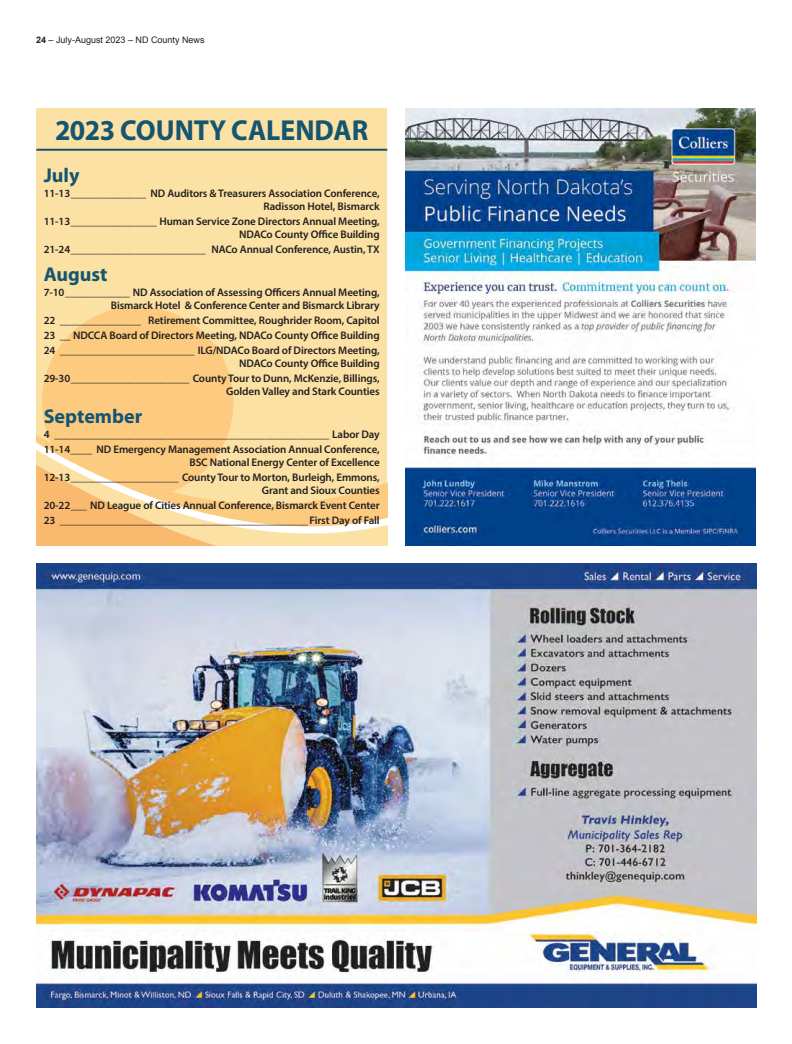
<style>
.page{position:relative;width:792px;height:1044px;background:#fff}
.page>*{position:absolute;margin:0;border:0;box-sizing:border-box;transform-origin:0 0}
.t1{font:700 29px "Myriad Pro";color:#145571;scale:.96 1}
.t2{font:700 20px "Myriad Pro";color:#145571}
.t3{font:600 11px/15px "Myriad Pro";letter-spacing:-.01em;color:#231f20;text-align:right}
.t4{font:9px "Arial";color:#231f20}
.s1{font-weight:700}
</style>
<div class="page">
<div style="left:36px;top:108px;width:351px;height:437px;background:#fbe1a4"></div>
<svg style="left:44px;top:314px;width:187px;height:66px;fill:#fccb7f"></svg>
<svg style="left:43px;top:380px;width:189px;height:7px"></svg>
<div style="left:42px;top:387px;width:192px;height:19px;background:#fccb7f"></div>
<svg style="left:36px;top:406px;width:351px;height:139px"></svg>
<hr style="left:36px;top:149px;width:351px;height:2px;background:#145571">
<img style="left:36px;top:564px;width:720px;height:444px">
<img style="left:405px;top:108px;width:351px;height:437px">
<p class="t4" style="left:36px;top:33px;width:170px"><span class="s1">24</span> – July-August 2023 – ND County News</p>
<h1 class="t1" style="left:55px;top:111px;width:328px">2023 COUNTY CALENDAR</h1>
<h2 class="t2" style="left:44px;top:162px;width:37px">July</h2>
<p class="t3" style="left:44px;top:186px;width:338px;line-height:13px">11-13______________ ND Auditors &amp; Treasurers Association Conference,<br>Radisson Hotel, Bismarck</p>
<p class="t3" style="left:44px;top:214px;width:338px;line-height:13px">11-13________________ Human Service Zone Directors Annual Meeting,<br>NDACo County Office Building</p>
<p class="t3" style="left:44px;top:241px;width:338px">21-24_________________________ NACo Annual Conference, Austin, TX</p>
<h2 class="t2" style="left:44px;top:261px;width:65px">August</h2>
<p class="t3" style="left:44px;top:285px;width:338px;line-height:13px">7-10____________ ND Association of Assessing Officers Annual Meeting,<br>Bismarck Hotel &amp; Conference Center and Bismarck Library</p>
<p class="t3" style="left:44px;top:312px;width:338px;text-align:justify">22 _______________ Retirement Committee, Roughrider Room, Capitol 23 __ NDCCA Board of Directors Meeting, NDACo County Office Building 24 _________________________ ILG/NDACo Board of Directors Meeting,</p>
<p class="t3" style="left:44px;top:355px;width:338px">NDACo County Office Building<br>29-30______________________ County Tour to Dunn, McKenzie, Billings,</p>
<p class="t3" style="left:226px;top:383px;width:155px">Golden Valley and Stark Counties</p>
<h2 class="t2" style="left:44px;top:403px;width:100px">September</h2>
<p class="t3" style="left:44px;top:426px;width:338px;text-align:left">4 ___________________________________________________ Labor Day<br>11-14____ ND Emergency Management Association Annual Conference,</p>
<p class="t3" style="left:44px;top:454px;width:338px">BSC National Energy Center of Excellence<br>12-13____________________ County Tour to Morton, Burleigh, Emmons,</p>
<p class="t3" style="left:44px;top:482px;width:338px;text-align:justify;text-indent:218px">Grant and Sioux Counties 20-22___ ND League of Cities Annual Conference, Bismarck Event Center 23 ______________________________________________ First Day of Fall</p>
</div>
